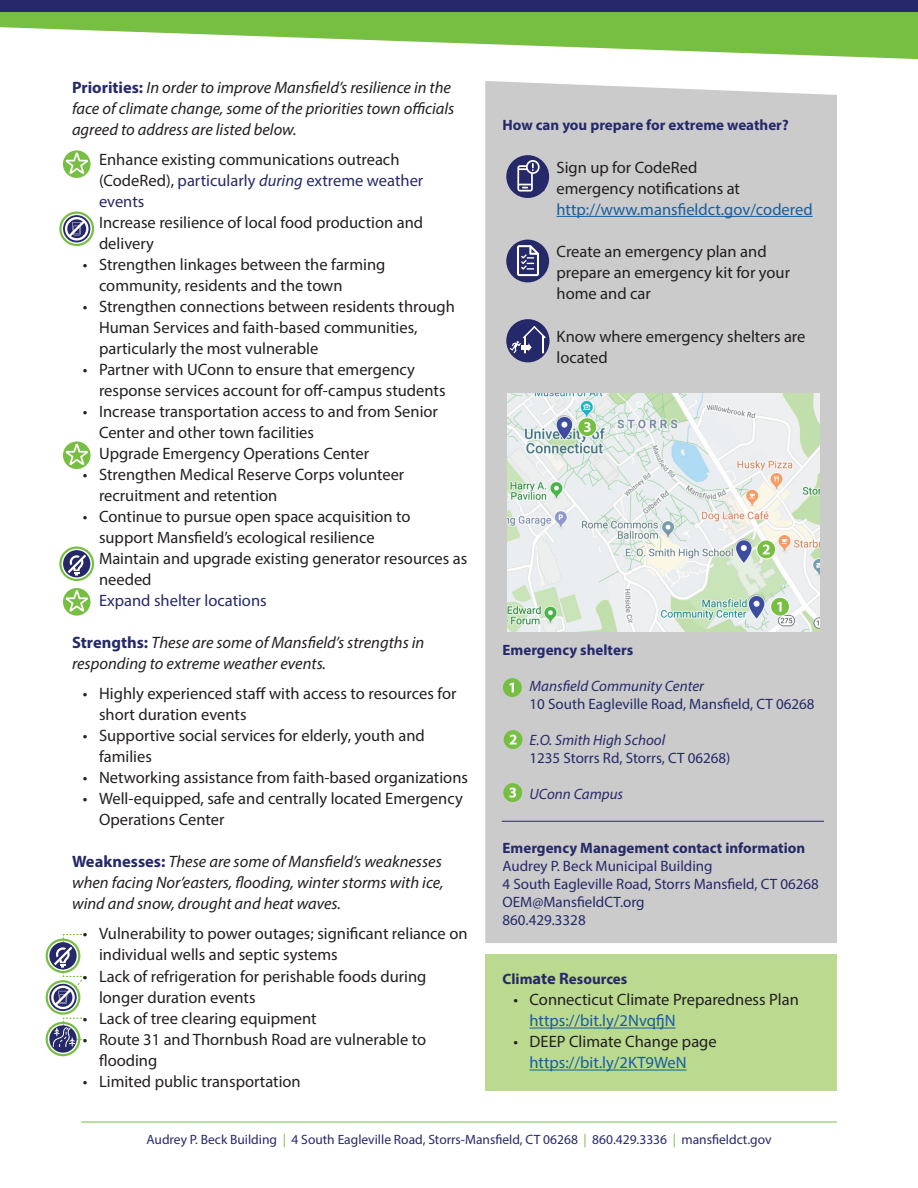
<style>
.page{position:relative;width:918px;height:1188px;background:#fff}
.page>*{position:absolute;margin:0;border:0;box-sizing:border-box;transform-origin:0 0}
.t1{font:16.5px/21px "Myriad Pro";color:#231f20}
.t2{font:italic 16.5px/21px "Myriad Pro";color:#231f20}
.t3{font:16.5px "Myriad Pro";color:#175d9e}
.t4{font:16.5px "Myriad Pro";color:#262969}
.t5{font:15px/18px "Myriad Pro";color:#262969}
.t6{font:700 15px "Myriad Pro";color:#262969}
.t7{font:italic 15px "Myriad Pro";color:#262969}
.t8{font:13.5px "Myriad Pro";color:#262969}
.s1{font-weight:700;font-style:normal;color:#262969}
.s2{color:#262969}
.s3{font-style:italic;color:#262969}
.s4{font-size:16.5px}
.s5{color:#77bf42}
</style>
<div class="page">
<svg style="left:0;top:12px;width:918px;height:47px;fill:#77bf42"></svg>
<div style="left:485px;top:955px;width:352px;height:136px;background:#bbda90"></div>
<hr style="left:530px;top:1028px;width:146px;height:1px;background:#175d9e">
<hr style="left:530px;top:1070px;width:157px;height:1px;background:#175d9e">
<div style="left:0;top:0;width:918px;height:12px;background:#262969"></div>
<hr style="left:81px;top:1122px;width:756px;height:1px;background:#77bf42">
<div style="left:485px;top:81px;width:352px;height:862px;background:#cbcbcb"></div>
<hr style="left:557px;top:216px;width:256px;height:1px;background:#175d9e">
<img style="left:507px;top:393px;width:312px;height:238px">
<hr style="left:502px;top:821px;width:322px;height:1px;background:#262969">
<div style="left:506px;top:155px;width:43px;height:43px;background:#262969;border-radius:50%"></div>
<svg style="left:517px;top:160px;width:23px;height:32px"></svg>
<div style="left:578px;top:418px;width:19px;height:18px;background:#77bf42;border-radius:50%"></div>
<div style="left:577px;top:417px;width:20px;height:20px;border:1px solid #fff;border-radius:50%"></div>
<svg style="left:584px;top:422px;width:7px;height:10px"></svg>
<svg style="left:757px;top:540px;width:19px;height:19px"></svg>
<div style="left:756px;top:540px;width:20px;height:19px;border:1px solid #fff;border-radius:50%"></div>
<svg style="left:763px;top:544px;width:7px;height:10px"></svg>
<div style="left:771px;top:597px;width:19px;height:19px;background:#77bf42;border-radius:50%"></div>
<div style="left:770px;top:597px;width:20px;height:20px;border:1px solid #fff;border-radius:50%"></div>
<svg style="left:777px;top:602px;width:5px;height:10px"></svg>
<div style="left:503px;top:783px;width:19px;height:19px;background:#77bf42;border-radius:50%"></div>
<svg style="left:509px;top:788px;width:7px;height:10px"></svg>
<div style="left:504px;top:730px;width:19px;height:19px;background:#77bf42;border-radius:50%"></div>
<svg style="left:510px;top:735px;width:7px;height:9px"></svg>
<div style="left:503px;top:678px;width:19px;height:19px;background:#77bf42;border-radius:50%"></div>
<svg style="left:509px;top:683px;width:5px;height:9px"></svg>
<div style="left:506px;top:240px;width:43px;height:42px;background:#262969;border-radius:50%"></div>
<svg style="left:517px;top:245px;width:22px;height:31px"></svg>
<div style="left:506px;top:319px;width:44px;height:43px;background:#262969;border-radius:50%"></div>
<svg style="left:510px;top:326px;width:36px;height:27px"></svg>
<svg style="left:49px;top:942px;width:28px;height:27px"></svg>
<div style="left:46px;top:939px;width:34px;height:34px;border:2px solid #77bf42;border-radius:50%"></div>
<svg style="left:49px;top:1025px;width:28px;height:28px"></svg>
<svg style="left:53px;top:1017px;width:32px;height:30px"></svg>
<div style="left:46px;top:1022px;width:34px;height:34px;border:2px solid #77bf42;border-radius:50%"></div>
<svg style="left:63px;top:150px;width:28px;height:28px"></svg>
<svg style="left:65px;top:152px;width:24px;height:22px"></svg>
<svg style="left:49px;top:984px;width:28px;height:27px"></svg>
<svg style="left:51px;top:934px;width:34px;height:75px"></svg>
<div style="left:46px;top:980px;width:34px;height:35px;border:2px solid #77bf42;border-radius:50%"></div>
<svg style="left:63px;top:588px;width:28px;height:28px"></svg>
<svg style="left:65px;top:590px;width:24px;height:22px"></svg>
<svg style="left:63px;top:441px;width:28px;height:28px"></svg>
<svg style="left:65px;top:443px;width:24px;height:23px"></svg>
<div style="left:63px;top:550px;width:27px;height:27px;background:#262969;border-radius:50%"></div>
<svg style="left:68px;top:555px;width:18px;height:21px"></svg>
<div style="left:59px;top:546px;width:35px;height:35px;border:2px solid #77bf42;border-radius:50%"></div>
<svg style="left:63px;top:215px;width:27px;height:27px"></svg>
<svg style="left:65px;top:217px;width:24px;height:24px"></svg>
<div style="left:59px;top:211px;width:35px;height:35px;border:2px solid #77bf42;border-radius:50%"></div>
<p class="t2" style="left:72px;top:77px;width:384px"><span class="s1">Priorities:</span> In order to improve Mansfield’s resilience in the face of climate change, some of the priorities town officials agreed to address are listed below.</p>
<p class="t1" style="left:99px;top:149px;width:326px;text-indent:-16px">• Enhance existing communications outreach (CodeRed), <span class="s2">particularly</span> <span class="s3">during</span> <span class="s2">extreme weather events</span></p>
<p class="t1" style="left:99px;top:212px;width:326px;text-indent:-16px">• Increase resilience of local food production and delivery</p>
<p class="t1" style="left:99px;top:254px;width:288px;text-indent:-16px">• Strengthen linkages between the farming community, residents and the town</p>
<p class="t1" style="left:99px;top:296px;width:357px;text-indent:-16px">• Strengthen connections between residents through<br>Human Services and faith-based communities, particularly the most vulnerable</p>
<p class="t1" style="left:99px;top:359px;width:348px;text-indent:-16px">• Partner with UConn to ensure that emergency response services account for off-campus students</p>
<p class="t1" style="left:99px;top:401px;width:340px;text-indent:-16px">• Increase transportation access to and from Senior<br>Center and other town facilities</p>
<p class="t1" style="left:83px;top:443px;width:288px">• Upgrade Emergency Operations Center</p>
<p class="t1" style="left:99px;top:464px;width:307px;text-indent:-16px">• Strengthen Medical Reserve Corps volunteer recruitment and retention</p>
<p class="t1" style="left:99px;top:506px;width:313px;text-indent:-16px">• Continue to pursue open space acquisition to support Mansfield’s ecological resilience</p>
<p class="t1" style="left:99px;top:548px;width:370px;text-indent:-16px">• Maintain and upgrade existing generator resources as needed</p>
<p class="t4" style="left:83px;top:591px;width:185px">• Expand shelter locations</p>
<p class="t2" style="left:72px;top:632px;width:354px"><span class="s1">Strengths:</span> These are some of Mansfield’s strengths in responding to extreme weather events.</p>
<p class="t1" style="left:99px;top:683px;width:359px;text-indent:-16px">• Highly experienced staff with access to resources for short duration events</p>
<p class="t1" style="left:99px;top:725px;width:327px;text-indent:-16px">• Supportive social services for elderly, youth and families</p>
<p class="t1" style="left:83px;top:767px;width:387px">• Networking assistance from faith-based organizations</p>
<p class="t1" style="left:99px;top:788px;width:365px;text-indent:-16px">• Well-equipped, safe and centrally located Emergency<br>Operations Center</p>
<p class="t2" style="left:72px;top:851px;width:373px;text-align:justify"><span class="s1">Weaknesses:</span> These are some of Mansfield’s weaknesses when facing Nor’easters, flooding, winter storms with ice, wind and snow, drought and heat waves.</p>
<p class="t1" style="left:99px;top:923px;width:370px;text-indent:-16px">• Vulnerability to power outages; significant reliance on individual wells and septic systems</p>
<p class="t1" style="left:99px;top:965px;width:329px;text-indent:-16px">• Lack of refrigeration for perishable foods during longer duration events</p>
<p class="t1" style="left:83px;top:1007px;width:235px">• Lack of tree clearing equipment</p>
<p class="t1" style="left:99px;top:1028px;width:329px;text-indent:-16px">• Route 31 and Thornbush Road are vulnerable to flooding</p>
<p class="t1" style="left:83px;top:1070px;width:219px">• Limited public transportation</p>
<p class="t6" style="left:503px;top:115px;width:288px">How can you prepare for extreme weather?</p>
<p class="t1" style="left:540px;top:156px;width:159px">• Sign up for CodeRed</p>
<p class="t1" style="left:540px;top:177px;width:201px">• emergency notifications at</p>
<p class="t3" style="left:557px;top:199px;width:258px">http://www.mansfieldct.gov/codered</p>
<p class="t1" style="left:557px;top:241px;width:235px;text-indent:-16px">• Create an emergency plan and prepare an emergency kit for your home and car</p>
<p class="t1" style="left:557px;top:326px;width:250px;text-indent:-16px">• Know where emergency shelters are located</p>
<p class="t6" style="left:503px;top:640px;width:132px">Emergency shelters</p>
<p class="t7" style="left:530px;top:676px;width:176px">Mansfield Community Center</p>
<p class="t5" style="left:530px;top:694px;width:287px">10 South Eagleville Road, Mansfield, CT 06268</p>
<p class="t7" style="left:530px;top:730px;width:137px">E.O. Smith High School</p>
<p class="t5" style="left:530px;top:748px;width:203px">1235 Storrs Rd, Storrs, CT 06268)</p>
<p class="t7" style="left:530px;top:784px;width:95px">UConn Campus</p>
<p class="t6" style="left:503px;top:838px;width:304px">Emergency Management contact information</p>
<p class="t5" style="left:503px;top:856px;width:318px">Audrey P. Beck Municipal Building<br>4 South Eagleville Road, Storrs Mansfield, CT 06268<br>OEM@MansfieldCT.org<br>860.429.3328</p>
<p class="t6" style="left:503px;top:970px;width:126px">Clim<span class="s4">ate R</span>esources</p>
<p class="t1" style="left:513px;top:989px;width:287px">• Connecticut Climate Preparedness Plan</p>
<p class="t3" style="left:530px;top:1011px;width:148px">https://bit.ly/2NvqfjN</p>
<p class="t1" style="left:513px;top:1031px;width:205px">• DEEP Climate Change page</p>
<p class="t3" style="left:530px;top:1053px;width:159px">https://bit.ly/2KT9WeN</p>
<p class="t8" style="left:146px;top:1131px;width:627px">Audrey P. Beck Building <span class="s5">|</span> 4 South Eagleville Road, Storrs-Mansfield, CT 06268 <span class="s5">|</span> 860.429.3336 <span class="s5">|</span> mansfieldct.gov</p>
</div>
